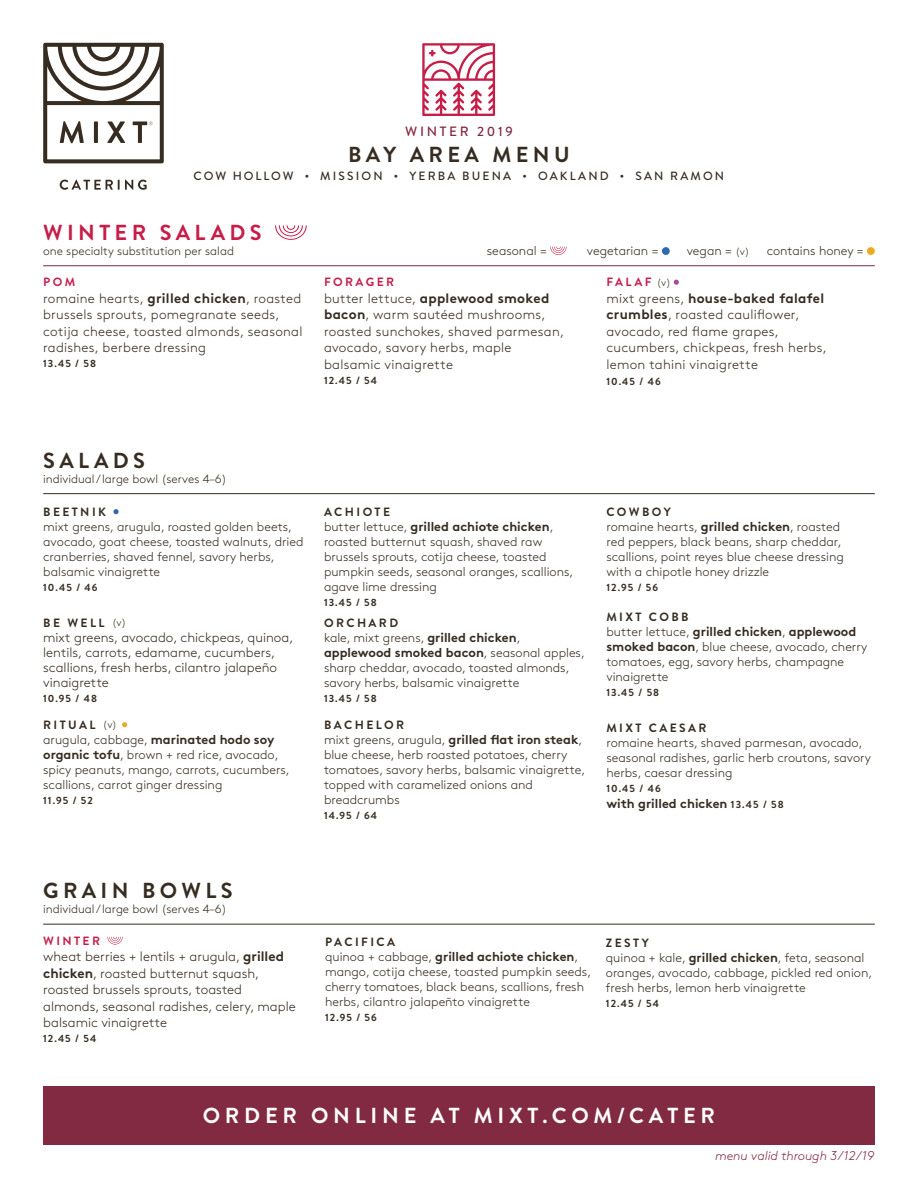
<style>
.page{position:relative;width:918px;height:1188px;background:#fff}
.page>*{position:absolute;margin:0;border:0;box-sizing:border-box;transform-origin:0 0}
.t1{font:700 21.75px "Brandon Grotesque";letter-spacing:.2em;color:#362c21}
.t2{font:700 21.75px "Brandon Grotesque";letter-spacing:.22em;color:#fff}
.t3{font:700 21.75px "Brandon Grotesque";letter-spacing:.2em;color:#c61e48}
.t4{font:300 13.5px/16.5px "Brown Std";letter-spacing:.02em;color:#372c21}
.t5{font:300 13.5px/16.5px "Brown Std";color:#372c21}
.t6{font:300 13.5px/15px "Brown Std";color:#362c21}
.t7{font:500 13.5px "Brandon Grotesque";letter-spacing:.2em;color:#822a41}
.t8{font:300 12.75px/15px "Brown Std";color:#362c21}
.t9{font:700 12.75px "Brown Std";color:#362c21}
.t10{font:italic 300 12.75px "Brown Std";color:#822a41}
.t11{font:300 12px "Brown Std";color:#362c21}
.t12{font:700 12px "Brandon Grotesque";letter-spacing:.2em;color:#362c21}
.t13{font:500 12px "Brandon Grotesque";letter-spacing:.18em;color:#362c21}
.t14{font:700 12px "Brandon Grotesque";letter-spacing:.2em;color:#c61e4b}
.t15{font:700 12px "Brandon Grotesque";letter-spacing:.2em;color:#c61e48}
.t16{font:700 10.5px "Brandon Grotesque";letter-spacing:.1em;color:#362c21}
.t17{font:700 10.5px "Brandon Grotesque";color:#372c21}
.s1{font-weight:700}
.s2{color:#372c21}
.s3{font-size:10.5px}
.s4{font-family:"Brown Std";font-weight:300;font-size:10.5px;color:#362c21}
.s5{font-family:"Brown Std";font-weight:300;font-size:10.5px}
.s6{font-family:"Brandon Grotesque";font-size:10.5px}
.s7{font-family:"Brandon Grotesque";font-size:10.5px;color:#372c21}
</style>
<div class="page">
<div style="left:43px;top:1086px;width:832px;height:58px;background:#822a41"></div>
<svg style="left:60px;top:180px;width:87px;height:10px"></svg>
<svg style="left:43px;top:43px;width:121px;height:120px"></svg>
<svg style="left:422px;top:43px;width:73px;height:73px"></svg>
<svg style="left:113px;top:509px;width:6px;height:5px"></svg>
<svg style="left:122px;top:722px;width:5px;height:5px"></svg>
<hr style="left:43px;top:493px;width:832px;height:1px;background:#362c21">
<svg style="left:275px;top:225px;width:32px;height:15px"></svg>
<hr style="left:43px;top:265px;width:832px;height:1px;background:#822a41">
<svg style="left:674px;top:280px;width:5px;height:5px"></svg>
<svg style="left:550px;top:247px;width:17px;height:8px"></svg>
<div style="left:662px;top:247px;width:8px;height:8px;background:#2e67b2;border-radius:50%"></div>
<div style="left:867px;top:247px;width:8px;height:8px;background:#ebaa20;border-radius:50%"></div>
<hr style="left:43px;top:924px;width:832px;height:1px;background:#362c21">
<svg style="left:107px;top:937px;width:16px;height:8px"></svg>
<p class="t7" style="left:405px;top:122px;width:109px">WINTER 2019</p>
<h1 class="t1" style="left:348px;top:140px;width:223px">BAY AREA MENU</h1>
<p class="t13" style="left:194px;top:168px;width:532px">COW HOLLOW • MISSION • YERBA BUENA • OAKLAND • SAN RAMON</p>
<h1 class="t3" style="left:43px;top:217px;width:220px">WINTER SALADS</h1>
<p class="t11" style="left:43px;top:244px;width:192px">one specialty substitution per salad</p>
<p class="t14" style="left:43px;top:274px;width:33px">POM</p>
<p class="t4" style="left:43px;top:290px;width:261px">romaine hearts, <span class="s1">grilled chicken</span>, roasted brussels sprouts, pomegranate seeds, cotija cheese, toasted almonds, seasonal radishes, berbere dressing</p>
<p class="t16" style="left:43px;top:356px;width:54px">13.45 <span class="s2">/ 58</span></p>
<p class="t8" style="left:487px;top:243px;width:61px">seasonal =</p>
<p class="t8" style="left:587px;top:243px;width:73px">vegetarian =</p>
<p class="t8" style="left:687px;top:243px;width:64px">vegan = <span class="s3">(v)</span></p>
<p class="t8" style="left:767px;top:243px;width:98px">contains honey =</p>
<p class="t14" style="left:324px;top:274px;width:72px">FORAGER</p>
<p class="t4" style="left:324px;top:290px;width:242px">butter lettuce, <span class="s1">applewood smoked bacon</span>, warm sautéed mushrooms, roasted sunchokes, shaved parmesan, avocado, savory herbs, maple balsamic vinaigrette</p>
<p class="t16" style="left:324px;top:373px;width:55px">12.45 <span class="s2">/ 54</span></p>
<p class="t14" style="left:606px;top:274px;width:66px">FALAF <span class="s4">(v)</span></p>
<p class="t4" style="left:606px;top:290px;width:222px">mixt greens, <span class="s1">house-baked falafel crumbles</span>, roasted cauliflower, avocado, red flame grapes, cucumbers, chickpeas, fresh herbs, lemon tahini vinaigrette</p>
<p class="t17" style="left:606px;top:374px;width:56px">10.45 / 46</p>
<h1 class="t1" style="left:43px;top:445px;width:103px">SALADS</h1>
<p class="t11" style="left:43px;top:472px;width:185px">individual / large bowl (serves 4–6)</p>
<p class="t12" style="left:43px;top:503px;width:64px">BEETNIK</p>
<p class="t8" style="left:43px;top:519px;width:262px">mixt greens, arugula, roasted golden beets, avocado, goat cheese, toasted walnuts, dried cranberries, shaved fennel, savory herbs, balsamic vinaigrette</p>
<p class="t16" style="left:43px;top:580px;width:56px">10.45 <span class="s2">/ 46</span></p>
<p class="t12" style="left:43px;top:614px;width:84px">BE WELL <span class="s5">(v)</span></p>
<p class="t6" style="left:43px;top:630px;width:252px">mixt greens, avocado, chickpeas, quinoa, lentils, carrots, edamame, cucumbers, scallions, fresh herbs, cilantro jalapeño vinaigrette</p>
<p class="t16" style="left:43px;top:691px;width:55px">10.95 <span class="s2">/ 48</span></p>
<p class="t12" style="left:43px;top:716px;width:75px">RITUAL <span class="s5">(v)</span></p>
<p class="t8" style="left:43px;top:732px;width:248px">arugula, cabbage, <span class="s1">marinated hodo soy organic tofu</span>, brown + red rice, avocado, spicy peanuts, mango, carrots, cucumbers, scallions, carrot ginger dressing</p>
<p class="t16" style="left:43px;top:793px;width:51px">11.95 <span class="s2">/ 52</span></p>
<p class="t12" style="left:324px;top:503px;width:68px">ACHIOTE</p>
<p class="t8" style="left:324px;top:519px;width:251px">butter lettuce, <span class="s1">grilled achiote chicken</span>, roasted butternut squash, shaved raw brussels sprouts, cotija cheese, toasted pumpkin seeds, seasonal oranges, scallions, agave lime dressing</p>
<p class="t16" style="left:324px;top:595px;width:54px">13.45 / 58</p>
<p class="t12" style="left:324px;top:614px;width:76px">ORCHARD</p>
<p class="t8" style="left:324px;top:630px;width:262px">kale, mixt greens, <span class="s1">grilled chicken</span>, <span class="s1">applewood smoked bacon</span>, seasonal apples, sharp cheddar, avocado, toasted almonds, savory herbs, balsamic vinaigrette</p>
<p class="t16" style="left:324px;top:691px;width:54px">13.45 <span class="s2">/ 58</span></p>
<p class="t12" style="left:324px;top:716px;width:82px">BACHELOR</p>
<p class="t8" style="left:324px;top:732px;width:263px">mixt greens, arugula, <span class="s1">grilled flat iron steak</span>, blue cheese, herb roasted potatoes, cherry tomatoes, savory herbs, balsamic vinaigrette, topped with caramelized onions and breadcrumbs</p>
<p class="t16" style="left:324px;top:808px;width:55px">14.95 <span class="s2">/ 64</span></p>
<p class="t12" style="left:606px;top:503px;width:66px">COWBOY</p>
<p class="t8" style="left:606px;top:519px;width:239px">romaine hearts, <span class="s1">grilled chicken</span>, roasted red peppers, black beans, sharp cheddar, scallions, point reyes blue cheese dressing with a chipotle honey drizzle</p>
<p class="t16" style="left:606px;top:580px;width:53px">12.95 <span class="s2">/ 56</span></p>
<p class="t12" style="left:606px;top:608px;width:84px">MIXT COBB</p>
<p class="t8" style="left:606px;top:624px;width:263px">butter lettuce, <span class="s1">grilled chicken</span>, <span class="s1">applewood smoked bacon</span>, blue cheese, avocado, cherry tomatoes, egg, savory herbs, champagne vinaigrette</p>
<p class="t16" style="left:606px;top:685px;width:54px">13.45 <span class="s2">/ 58</span></p>
<p class="t12" style="left:606px;top:719px;width:102px">MIXT CAESAR</p>
<p class="t8" style="left:606px;top:735px;width:266px">romaine hearts, shaved parmesan, avocado, seasonal radishes, garlic herb croutons, savory herbs, caesar dressing</p>
<p class="t16" style="left:606px;top:781px;width:56px">10.45 <span class="s2">/ 46</span></p>
<p class="t9" style="left:606px;top:796px;width:179px">with grilled chicken <span class="s6">13.45</span> <span class="s7">/ 58</span></p>
<h1 class="t1" style="left:43px;top:876px;width:191px">GRAIN BOWLS</h1>
<p class="t11" style="left:43px;top:902px;width:185px">individual / large bowl (serves 4–6)</p>
<p class="t15" style="left:43px;top:932px;width:58px">WINTER</p>
<p class="t5" style="left:43px;top:948px;width:254px">wheat berries + lentils + arugula, <span class="s1">grilled chicken</span>, roasted butternut squash, roasted brussels sprouts, toasted almonds, seasonal radishes, celery, maple balsamic vinaigrette</p>
<p class="t16" style="left:43px;top:1031px;width:55px">12.45 / 54</p>
<p class="t12" style="left:325px;top:934px;width:71px">PACIFICA</p>
<p class="t8" style="left:325px;top:949px;width:268px">quinoa + cabbage, <span class="s1">grilled achiote chicken</span>, mango, cotija cheese, toasted pumpkin seeds, cherry tomatoes, black beans, scallions, fresh herbs, cilantro jalapeñto vinaigrette</p>
<p class="t16" style="left:325px;top:1010px;width:53px">12.95 / 56</p>
<p class="t12" style="left:606px;top:934px;width:45px">ZESTY</p>
<p class="t8" style="left:606px;top:950px;width:268px">quinoa + kale, <span class="s1">grilled chicken</span>, feta, seasonal oranges, avocado, cabbage, pickled red onion, fresh herbs, lemon herb vinaigrette</p>
<p class="t16" style="left:606px;top:996px;width:55px">12.45 / 54</p>
<h1 class="t2" style="left:203px;top:1100px;width:514px">ORDER ONLINE AT MIXT.COM/CATER</h1>
<p class="t10" style="left:715px;top:1149px;width:161px">menu valid through 3/12/19</p>
</div>
